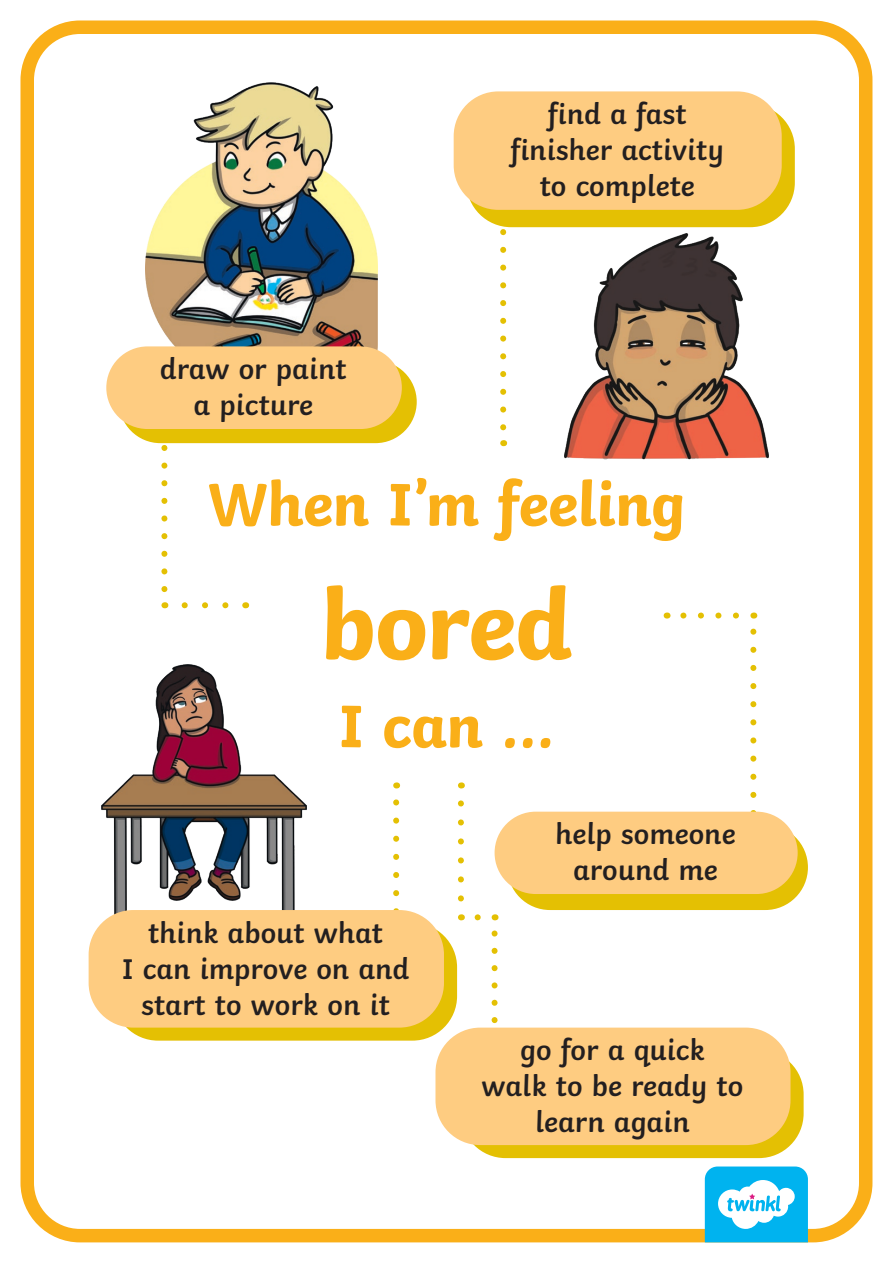
<style>
.page{position:relative;width:893px;height:1263px;background:#fff}
.page>*{position:absolute;margin:0;border:0;box-sizing:border-box;transform-origin:0 0}
.t1{font:700 100.5px "Twinkl";letter-spacing:-.015em;color:#faaf18}
.t2{font:700 63px "Twinkl";letter-spacing:-.01em;color:#faaf18}
.t3{font:600 30px/36px "Twinkl";color:#231f20;text-align:center}
</style>
<div class="page">
<svg style="left:500px;top:232px;width:6px;height:199px"></svg>
<svg style="left:161px;top:448px;width:6px;height:145px"></svg>
<svg style="left:185px;top:602px;width:44px;height:6px"></svg>
<svg style="left:750px;top:628px;width:6px;height:184px"></svg>
<svg style="left:680px;top:612px;width:56px;height:6px"></svg>
<svg style="left:492px;top:930px;width:6px;height:94px"></svg>
<svg style="left:474px;top:914px;width:4px;height:6px"></svg>
<svg style="left:458px;top:800px;width:6px;height:98px"></svg>
<svg style="left:393px;top:799px;width:6px;height:111px"></svg>
<img style="left:146px;top:83px;width:231px;height:266px">
<div style="left:119px;top:361px;width:298px;height:82px;background:#e4c003;border-radius:41px"></div>
<div style="left:507px;top:825px;width:301px;height:85px;background:#e4c003;border-radius:43px"></div>
<div style="left:466px;top:104px;width:329px;height:123px;background:#e4c003;border-radius:45px"></div>
<div style="left:461px;top:1050px;width:343px;height:108px;background:#e4c003;border-radius:45px"></div>
<div style="left:106px;top:346px;width:296px;height:83px;background:#fecc81;border-radius:41px"></div>
<div style="left:495px;top:812px;width:303px;height:82px;background:#fecc81;border-radius:41px"></div>
<div style="left:454px;top:91px;width:328px;height:119px;background:#fecc81;border-radius:45px"></div>
<div style="left:435px;top:1027px;width:355px;height:118px;background:#fecc81;border-radius:45px"></div>
<img style="left:564px;top:233px;width:205px;height:226px">
<img style="left:101px;top:664px;width:206px;height:259px">
<div style="left:113px;top:923px;width:344px;height:117px;background:#e4c003;border-radius:45px"></div>
<div style="left:89px;top:910px;width:355px;height:117px;background:#fecc81;border-radius:45px"></div>
<div style="left:20px;top:20px;width:852px;height:1222px;border:14px solid #faaf18;border-radius:53px"></div>
<svg style="left:705px;top:1166px;width:103px;height:76px"></svg>
<p class="t3" style="left:160px;top:348px;width:188px">draw or paint a picture</p>
<p class="t3" style="left:510px;top:93px;width:215px">find a fast finisher activity to complete</p>
<p class="t2" style="left:208px;top:452px;width:479px">When I’m feeling</p>
<p class="t1" style="left:321px;top:542px;width:253px">bored</p>
<p class="t2" style="left:338px;top:674px;width:218px">I can …</p>
<p class="t3" style="left:122px;top:912px;width:289px">think about what<br>I can improve on and start to work on it</p>
<p class="t3" style="left:555px;top:813px;width:182px">help someone</p>
<p class="t3" style="left:573px;top:849px;width:146px">around me</p>
<p class="t3" style="left:482px;top:1029px;width:263px">go for a quick<br>walk to be ready to learn again</p>
</div>
